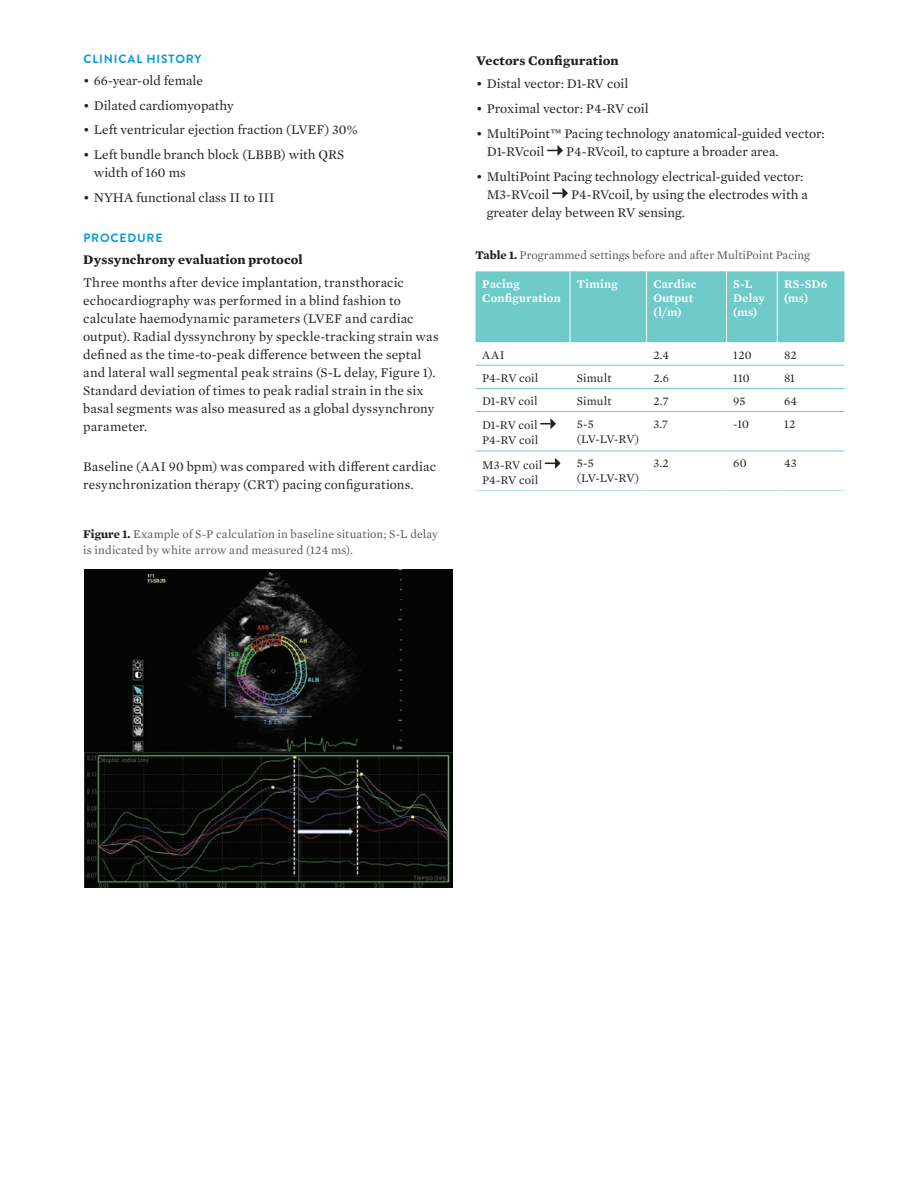
<style>
.page{position:relative;width:918px;height:1188px;background:#fff}
.page>*{position:absolute;margin:0;border:0;box-sizing:border-box;transform-origin:0 0}
.t1{font:13.5px/18px "Mercury Text G1";color:#231f20}
.t2{font:700 13.5px "Mercury Text G1";letter-spacing:.005em;color:#231f20}
.t3{font:12px/16.5px "Mercury Text G1";color:#57585a}
.t4{font:12px/15px "Mercury Text G1";color:#231f20}
.t5{font:600 12px/14.4px "Mercury Text G1";letter-spacing:.015em;color:#fff}
.t6{font:700 12px "Brandon Grotesque";letter-spacing:.07em;color:#069ad9}
.s1{font-weight:700;color:#231f20}
</style>
<div class="page">
<svg style="left:547px;top:145px;width:16px;height:11px"></svg>
<svg style="left:552px;top:188px;width:16px;height:11px"></svg>
<div style="left:476px;top:271px;width:368px;height:71px;background:#6fcaca"></div>
<hr style="left:570px;top:271px;width:1px;height:71px;background:#fff">
<hr style="left:726px;top:271px;width:1px;height:71px;background:#fff">
<hr style="left:646px;top:271px;width:1px;height:71px;background:#fff">
<hr style="left:777px;top:271px;width:1px;height:71px;background:#fff">
<hr style="left:476px;top:365px;width:94px;height:1px;background:#6fcaca">
<hr style="left:570px;top:365px;width:77px;height:1px;background:#6fcaca">
<hr style="left:647px;top:365px;width:80px;height:1px;background:#6fcaca">
<hr style="left:727px;top:365px;width:50px;height:1px;background:#6fcaca">
<hr style="left:777px;top:365px;width:67px;height:1px;background:#6fcaca">
<hr style="left:476px;top:388px;width:94px;height:1px;background:#6fcaca">
<hr style="left:570px;top:388px;width:77px;height:1px;background:#6fcaca">
<hr style="left:647px;top:388px;width:80px;height:1px;background:#6fcaca">
<hr style="left:727px;top:388px;width:50px;height:1px;background:#6fcaca">
<hr style="left:777px;top:388px;width:67px;height:1px;background:#6fcaca">
<hr style="left:476px;top:411px;width:94px;height:1px;background:#6fcaca">
<hr style="left:570px;top:411px;width:77px;height:1px;background:#6fcaca">
<hr style="left:647px;top:411px;width:80px;height:1px;background:#6fcaca">
<hr style="left:727px;top:411px;width:50px;height:1px;background:#6fcaca">
<hr style="left:777px;top:411px;width:67px;height:1px;background:#6fcaca">
<hr style="left:476px;top:451px;width:94px;height:1px;background:#6fcaca">
<hr style="left:476px;top:490px;width:94px;height:1px;background:#b8e1e3">
<hr style="left:570px;top:451px;width:77px;height:1px;background:#6fcaca">
<hr style="left:570px;top:490px;width:77px;height:1px;background:#b8e1e3">
<hr style="left:647px;top:451px;width:80px;height:1px;background:#6fcaca">
<hr style="left:647px;top:490px;width:80px;height:1px;background:#b8e1e3">
<hr style="left:727px;top:451px;width:50px;height:1px;background:#6fcaca">
<hr style="left:777px;top:451px;width:67px;height:1px;background:#6fcaca">
<hr style="left:727px;top:490px;width:50px;height:1px;background:#b8e1e3">
<hr style="left:777px;top:490px;width:67px;height:1px;background:#b8e1e3">
<svg style="left:540px;top:418px;width:16px;height:11px"></svg>
<svg style="left:545px;top:458px;width:16px;height:11px"></svg>
<img style="left:85px;top:569px;width:368px;height:319px">
<p class="t6" style="left:83px;top:50px;width:120px">CLINICAL HISTORY</p>
<p class="t1" style="left:83px;top:71px;width:121px">• 66-year-old female</p>
<p class="t1" style="left:83px;top:95px;width:152px">• Dilated cardiomyopathy</p>
<p class="t1" style="left:83px;top:120px;width:276px">• Left ventricular ejection fraction (LVEF) 30%</p>
<p class="t1" style="left:94px;top:145px;width:252px;text-indent:-11px">• Left bundle branch block (LBBB) with QRS width of 160 ms</p>
<p class="t1" style="left:83px;top:188px;width:193px">• NYHA functional class II to III</p>
<p class="t6" style="left:83px;top:229px;width:81px">PROCEDURE</p>
<p class="t2" style="left:83px;top:249px;width:221px">Dyssynchrony evaluation protocol</p>
<p class="t1" style="left:83px;top:273px;width:357px">Three months after device implantation, transthoracic echocardiography was performed in a blind fashion to calculate haemodynamic parameters (LVEF and cardiac output). Radial dyssynchrony by speckle-tracking strain was defined as the time-to-peak difference between the septal and lateral wall segmental peak strains (S-L delay, Figure 1).<br>Standard deviation of times to peak radial strain in the six basal segments was also measured as a global dyssynchrony parameter.</p>
<p class="t1" style="left:83px;top:456px;width:354px">Baseline (AAI 90 bpm) was compared with different cardiac resynchronization therapy (CRT) pacing configurations.</p>
<p class="t3" style="left:83px;top:525px;width:356px"><span class="s1">Figure 1.</span> Example of S-P calculation in baseline situation; S-L delay is indicated by white arrow and measured (124 ms).</p>
<p class="t2" style="left:476px;top:50px;width:144px">Vectors Configuration</p>
<p class="t1" style="left:476px;top:74px;width:153px">• Distal vector: D1-RV coil</p>
<p class="t1" style="left:476px;top:99px;width:174px">• Proximal vector: P4-RV coil</p>
<p class="t1" style="left:487px;top:124px;width:340px;text-indent:-11px">• MultiPoint™ Pacing technology anatomical-guided vector:<br>D1-RVcoil</p>
<p class="t1" style="left:566px;top:142px;width:214px">P4-RVcoil, to capture a broader area.</p>
<p class="t1" style="left:487px;top:167px;width:318px;text-indent:-11px">• MultiPoint Pacing technology electrical-guided vector:<br>M3-RVcoil</p>
<p class="t1" style="left:487px;top:185px;width:323px;text-indent:84px">P4-RVcoil, by using the electrodes with a greater delay between RV sensing.</p>
<p class="t3" style="left:476px;top:246px;width:336px"><span class="s1">Table 1.</span> Programmed settings before and after MultiPoint Pacing</p>
<p class="t5" style="left:482px;top:276px;width:80px">Pacing<br>Configuration</p>
<p class="t5" style="left:577px;top:276px;width:42px">Timing</p>
<p class="t5" style="left:653px;top:276px;width:45px">Cardiac<br>Output (l/m)</p>
<p class="t5" style="left:733px;top:276px;width:33px">S-L<br>Delay (ms)</p>
<p class="t5" style="left:784px;top:276px;width:45px">RS-SD6 (ms)</p>
<p class="t4" style="left:482px;top:346px;width:24px">AAI</p>
<p class="t4" style="left:653px;top:346px;width:17px">2.4</p>
<p class="t4" style="left:733px;top:346px;width:20px">120</p>
<p class="t4" style="left:784px;top:346px;width:14px">82</p>
<p class="t4" style="left:482px;top:370px;width:58px">P4-RV coil</p>
<p class="t4" style="left:577px;top:370px;width:36px">Simult</p>
<p class="t4" style="left:653px;top:370px;width:17px">2.6</p>
<p class="t4" style="left:733px;top:370px;width:18px">110</p>
<p class="t4" style="left:784px;top:370px;width:12px">81</p>
<p class="t4" style="left:482px;top:393px;width:57px">D1-RV coil</p>
<p class="t4" style="left:577px;top:393px;width:36px">Simult</p>
<p class="t4" style="left:653px;top:393px;width:17px">2.7</p>
<p class="t4" style="left:733px;top:393px;width:14px">95</p>
<p class="t4" style="left:784px;top:393px;width:15px">64</p>
<p class="t4" style="left:482px;top:417px;width:58px">D1-RV coil<br>P4-RV coil</p>
<p class="t4" style="left:577px;top:416px;width:64px">5-5 (LV-LV-RV)</p>
<p class="t4" style="left:653px;top:416px;width:16px">3.7</p>
<p class="t4" style="left:733px;top:416px;width:17px">-10</p>
<p class="t4" style="left:784px;top:416px;width:13px">12</p>
<p class="t4" style="left:482px;top:457px;width:61px">M3-RV coil<br>P4-RV coil</p>
<p class="t4" style="left:577px;top:455px;width:64px">5-5 (LV-LV-RV)</p>
<p class="t4" style="left:653px;top:455px;width:17px">3.2</p>
<p class="t4" style="left:733px;top:455px;width:15px">60</p>
<p class="t4" style="left:784px;top:455px;width:14px">43</p>
</div>
